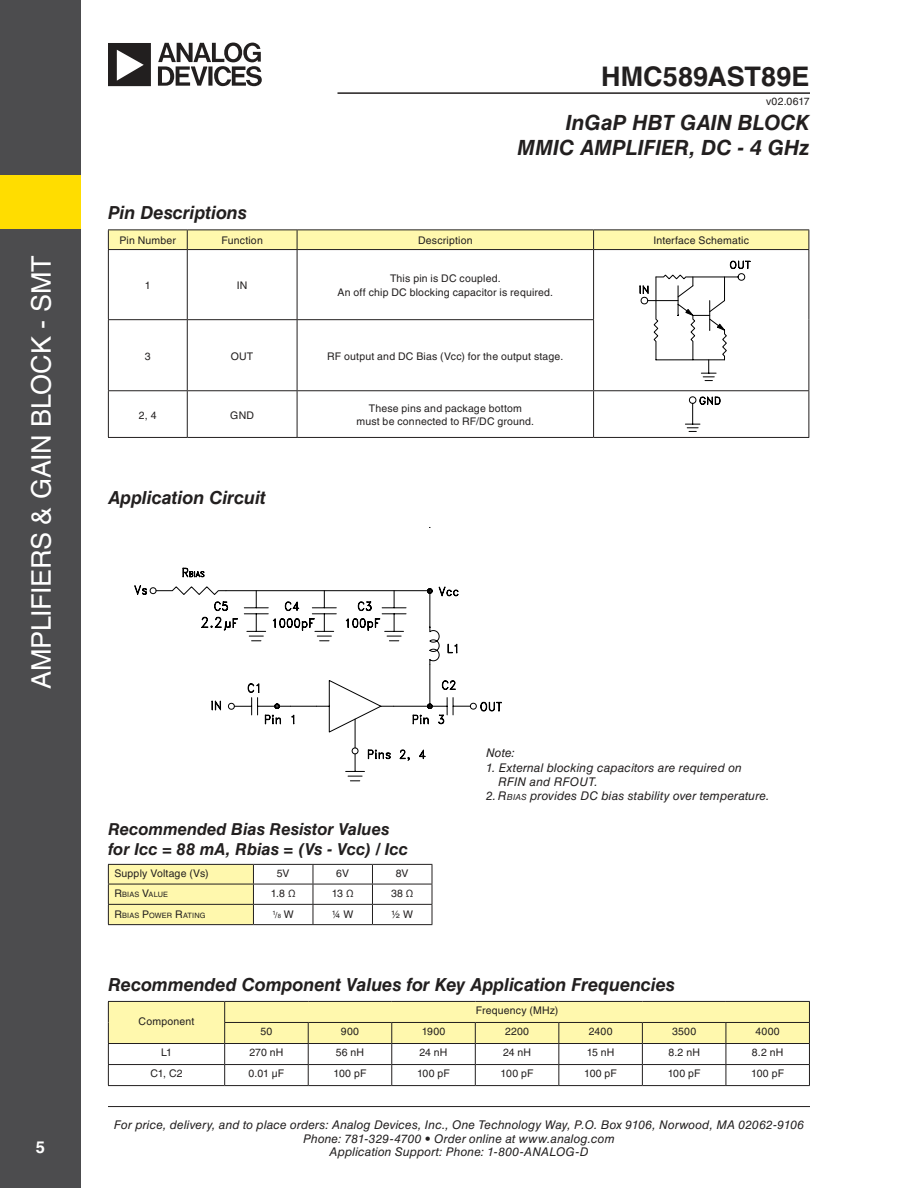
<style>
.page{position:relative;width:918px;height:1188px;background:#fff}
.page>*{position:absolute;margin:0;border:0;box-sizing:border-box;transform-origin:0 0}
.t1{font:27px "Helvetica LT Std";letter-spacing:-.01em;color:#fff}
.t2{font:700 27px "Helvetica LT Std";letter-spacing:.005em;color:#221f1f}
.t3{font:italic 700 21px/25.2px "Helvetica LT Std";color:#221f1f;text-align:right}
.t4{font:italic 700 18px "Helvetica LT Std";letter-spacing:-.005em;color:#221f1f}
.t5{font:italic 700 16.5px/19.8px "Helvetica LT Std";color:#221f1f}
.t6{font:700 16.5px "Helvetica LT Std";color:#fff}
.t7{font:italic 12px/13.5px "Helvetica LT Std";letter-spacing:.01em;color:#221f1f;text-align:center}
.t8{font:10.5px/13.5px "Helvetica LT Std";letter-spacing:.015em;color:#221f1f;text-align:center}
.t9{font:7.35px "Helvetica LT Std";letter-spacing:.015em;color:#221f1f}
.t10{font:6px "Helvetica LT Std";color:#221f1f}
.s1{font-size:10.5px}
.s2{font-size:8.25px}
.s3{font-size:8.4px}
</style>
<div class="page">
<hr style="left:108px;top:1106px;width:702px;height:1px;background:#221f1f">
<hr style="left:338px;top:92px;width:472px;height:2px;background:#221f1f">
<div style="left:0;top:0;width:81px;height:1188px;background:#4c4c4e"></div>
<div style="left:0;top:175px;width:81px;height:54px;background:#fd0"></div>
<svg style="left:108px;top:43px;width:154px;height:43px"></svg>
<svg style="left:108px;top:1001px;width:702px;height:84px"></svg>
<hr style="left:108px;top:1085px;width:117px;height:1px;background:#221f1f">
<hr style="left:225px;top:1085px;width:83px;height:1px;background:#221f1f">
<hr style="left:308px;top:1085px;width:84px;height:1px;background:#221f1f">
<hr style="left:392px;top:1085px;width:83px;height:1px;background:#221f1f">
<hr style="left:475px;top:1085px;width:84px;height:1px;background:#221f1f">
<hr style="left:559px;top:1085px;width:83px;height:1px;background:#221f1f">
<hr style="left:642px;top:1085px;width:84px;height:1px;background:#221f1f">
<hr style="left:726px;top:1085px;width:84px;height:1px;background:#221f1f">
<svg style="left:155px;top:568px;width:347px;height:213px"></svg>
<hr style="left:108px;top:229px;width:79px;height:1px;background:#221f1f">
<hr style="left:187px;top:229px;width:110px;height:1px;background:#221f1f">
<hr style="left:297px;top:229px;width:297px;height:1px;background:#221f1f">
<hr style="left:594px;top:229px;width:215px;height:1px;background:#221f1f">
<div style="left:108px;top:230px;width:702px;height:20px;background:#fff8ad"></div>
<hr style="left:108px;top:249px;width:79px;height:1px;background:#221f1f">
<hr style="left:108px;top:250px;width:1px;height:69px;background:#221f1f">
<hr style="left:187px;top:249px;width:110px;height:1px;background:#221f1f">
<hr style="left:187px;top:250px;width:1px;height:69px;background:#221f1f">
<hr style="left:297px;top:249px;width:297px;height:1px;background:#221f1f">
<hr style="left:297px;top:250px;width:1px;height:69px;background:#221f1f">
<hr style="left:594px;top:249px;width:215px;height:1px;background:#221f1f">
<hr style="left:593px;top:250px;width:1px;height:69px;background:#221f1f">
<hr style="left:809px;top:250px;width:1px;height:70px;background:#221f1f">
<hr style="left:108px;top:319px;width:79px;height:1px;background:#221f1f">
<hr style="left:108px;top:320px;width:1px;height:70px;background:#221f1f">
<hr style="left:187px;top:319px;width:110px;height:1px;background:#221f1f">
<hr style="left:187px;top:320px;width:1px;height:70px;background:#221f1f">
<hr style="left:297px;top:319px;width:297px;height:1px;background:#221f1f">
<hr style="left:297px;top:320px;width:1px;height:70px;background:#221f1f">
<hr style="left:593px;top:320px;width:1px;height:70px;background:#221f1f">
<hr style="left:809px;top:320px;width:1px;height:70px;background:#221f1f">
<hr style="left:108px;top:390px;width:79px;height:1px;background:#221f1f">
<hr style="left:108px;top:391px;width:1px;height:46px;background:#221f1f">
<hr style="left:187px;top:390px;width:110px;height:1px;background:#221f1f">
<hr style="left:187px;top:391px;width:1px;height:46px;background:#221f1f">
<hr style="left:297px;top:390px;width:297px;height:1px;background:#221f1f">
<hr style="left:297px;top:391px;width:1px;height:46px;background:#221f1f">
<hr style="left:594px;top:390px;width:215px;height:1px;background:#221f1f">
<hr style="left:593px;top:391px;width:1px;height:46px;background:#221f1f">
<hr style="left:809px;top:391px;width:1px;height:46px;background:#221f1f">
<hr style="left:108px;top:437px;width:79px;height:1px;background:#221f1f">
<hr style="left:187px;top:437px;width:110px;height:1px;background:#221f1f">
<hr style="left:297px;top:437px;width:297px;height:1px;background:#221f1f">
<hr style="left:594px;top:437px;width:215px;height:1px;background:#221f1f">
<svg style="left:640px;top:261px;width:110px;height:120px"></svg>
<svg style="left:685px;top:396px;width:35px;height:36px"></svg>
<hr style="left:253px;top:864px;width:60px;height:1px;background:#221f1f">
<hr style="left:313px;top:864px;width:59px;height:1px;background:#221f1f">
<hr style="left:372px;top:864px;width:60px;height:1px;background:#221f1f">
<hr style="left:253px;top:884px;width:60px;height:1px;background:#221f1f">
<hr style="left:313px;top:884px;width:59px;height:1px;background:#221f1f">
<hr style="left:372px;top:884px;width:60px;height:1px;background:#221f1f">
<hr style="left:253px;top:904px;width:60px;height:1px;background:#221f1f">
<svg style="left:108px;top:864px;width:146px;height:60px;background:#f1eaa4"></svg>
<hr style="left:313px;top:904px;width:59px;height:1px;background:#221f1f">
<svg style="left:313px;top:865px;width:1px;height:59px"></svg>
<hr style="left:372px;top:904px;width:60px;height:1px;background:#221f1f">
<svg style="left:372px;top:865px;width:1px;height:59px"></svg>
<svg style="left:432px;top:865px;width:1px;height:59px"></svg>
<hr style="left:108px;top:924px;width:145px;height:1px;background:#221f1f">
<hr style="left:253px;top:924px;width:60px;height:1px;background:#221f1f">
<hr style="left:313px;top:924px;width:59px;height:1px;background:#221f1f">
<hr style="left:372px;top:924px;width:60px;height:1px;background:#221f1f">
<h1 class="t1" style="left:31px;top:689px;width:435px;rotate:-90deg">AMPLIFIERS &amp; GAIN BLOCK - SMT</h1>
<h3 class="t6" style="left:36px;top:1138px;width:11px">5</h3>
<h1 class="t2" style="left:601px;top:61px;width:210px">HMC589AST89E</h1>
<p class="t8" style="left:766px;top:95px;width:45px">v02.0617</p>
<h2 class="t3" style="left:518px;top:111px;width:294px">InGaP HBT GAIN BLOCK<br>MMIC AMPLIFIER, DC - 4 GHz</h2>
<h3 class="t4" style="left:108px;top:205px;width:140px">Pin Descriptions</h3>
<p class="t8" style="left:120px;top:235px;width:58px">Pin Number</p>
<p class="t8" style="left:221px;top:235px;width:43px">Function</p>
<p class="t8" style="left:418px;top:235px;width:56px">Description</p>
<p class="t8" style="left:653px;top:235px;width:97px">Interface Schematic</p>
<p class="t8" style="left:145px;top:280px;width:7px">1</p>
<p class="t8" style="left:237px;top:280px;width:12px">IN</p>
<p class="t8" style="left:338px;top:273px;width:217px">This pin is DC coupled.<br>An off chip DC blocking capacitor is required.</p>
<p class="t8" style="left:145px;top:350px;width:7px">3</p>
<p class="t8" style="left:231px;top:350px;width:24px">OUT</p>
<p class="t8" style="left:327px;top:350px;width:238px">RF output and DC Bias (Vcc) for the output stage.</p>
<p class="t8" style="left:139px;top:409px;width:19px">2, 4</p>
<p class="t8" style="left:230px;top:409px;width:25px">GND</p>
<p class="t8" style="left:356px;top:402px;width:179px">These pins and package bottom must be connected to RF/DC ground.</p>
<h3 class="t4" style="left:108px;top:491px;width:159px">Application Circuit</h3>
<h3 class="t5" style="left:108px;top:821px;width:302px">Recommended Bias Resistor Values for Icc = 88 mA, Rbias = (Vs - Vcc) / Icc</h3>
<p class="t8" style="left:114px;top:868px;width:96px">Supply Voltage (Vs)</p>
<p class="t8" style="left:277px;top:868px;width:14px">5V</p>
<p class="t8" style="left:336px;top:868px;width:14px">6V</p>
<p class="t8" style="left:396px;top:868px;width:14px">8V</p>
<p class="t9" style="left:114px;top:890px;width:55px"><span class="s1">R</span>BIAS <span class="s1">V</span>ALUE</p>
<p class="t8" style="left:271px;top:888px;width:26px">1.8 Ω</p>
<p class="t8" style="left:332px;top:888px;width:23px">13 Ω</p>
<p class="t8" style="left:391px;top:888px;width:24px">38 Ω</p>
<p class="t9" style="left:114px;top:911px;width:93px"><span class="s1">R</span>BIAS <span class="s1">P</span>OWER <span class="s1">R</span>ATING</p>
<p class="t10" style="left:273px;top:912px;width:23px">1<span class="s2">/</span>8 <span class="s1">W</span></p>
<p class="t8" style="left:332px;top:908px;width:23px">¼ W</p>
<p class="t8" style="left:391px;top:908px;width:23px">½ W</p>
<p class="t7" style="left:486px;top:747px;width:30px">Note:</p>
<p class="t7" style="left:498px;top:761px;width:245px;line-height:14.4px;text-align:left;text-indent:-12px">1. External blocking capacitors are required on<br>RFIN and RFOUT.</p>
<p class="t7" style="left:486px;top:791px;width:285px">2. R<span class="s3">BIAS</span> provides DC bias stability over temperature.</p>
<h3 class="t4" style="left:108px;top:978px;width:568px">Recommended Component Values for Key Application Frequencies</h3>
<p class="t8" style="left:139px;top:1015px;width:57px">Component</p>
<p class="t8" style="left:476px;top:1005px;width:84px">Frequency (MHz)</p>
<p class="t8" style="left:261px;top:1026px;width:13px">50</p>
<p class="t8" style="left:341px;top:1026px;width:20px">900</p>
<p class="t8" style="left:422px;top:1026px;width:25px">1900</p>
<p class="t8" style="left:505px;top:1026px;width:26px">2200</p>
<p class="t8" style="left:589px;top:1026px;width:25px">2400</p>
<p class="t8" style="left:672px;top:1026px;width:26px">3500</p>
<p class="t8" style="left:756px;top:1026px;width:26px">4000</p>
<p class="t8" style="left:161px;top:1047px;width:12px">L1</p>
<p class="t8" style="left:249px;top:1047px;width:36px">270 nH</p>
<p class="t8" style="left:336px;top:1047px;width:30px">56 nH</p>
<p class="t8" style="left:419px;top:1047px;width:30px">24 nH</p>
<p class="t8" style="left:503px;top:1047px;width:30px">24 nH</p>
<p class="t8" style="left:587px;top:1047px;width:29px">15 nH</p>
<p class="t8" style="left:668px;top:1047px;width:33px">8.2 nH</p>
<p class="t8" style="left:752px;top:1047px;width:33px">8.2 nH</p>
<p class="t8" style="left:150px;top:1068px;width:34px">C1, C2</p>
<p class="t8" style="left:249px;top:1068px;width:37px">0.01 µF</p>
<p class="t8" style="left:334px;top:1068px;width:34px">100 pF</p>
<p class="t8" style="left:417px;top:1068px;width:34px">100 pF</p>
<p class="t8" style="left:501px;top:1068px;width:34px">100 pF</p>
<p class="t8" style="left:584px;top:1068px;width:34px">100 pF</p>
<p class="t8" style="left:668px;top:1068px;width:34px">100 pF</p>
<p class="t8" style="left:751px;top:1068px;width:34px">100 pF</p>
<p class="t7" style="left:114px;top:1119px;width:692px">For price, delivery, and to place orders: Analog Devices, Inc., One Technology Way, P.O. Box 9106, Norwood, MA 02062-9106<br>Phone: 781-329-4700 • Order online at www.analog.com<br>Application Support: Phone: 1-800-ANALOG-D</p>
</div>
